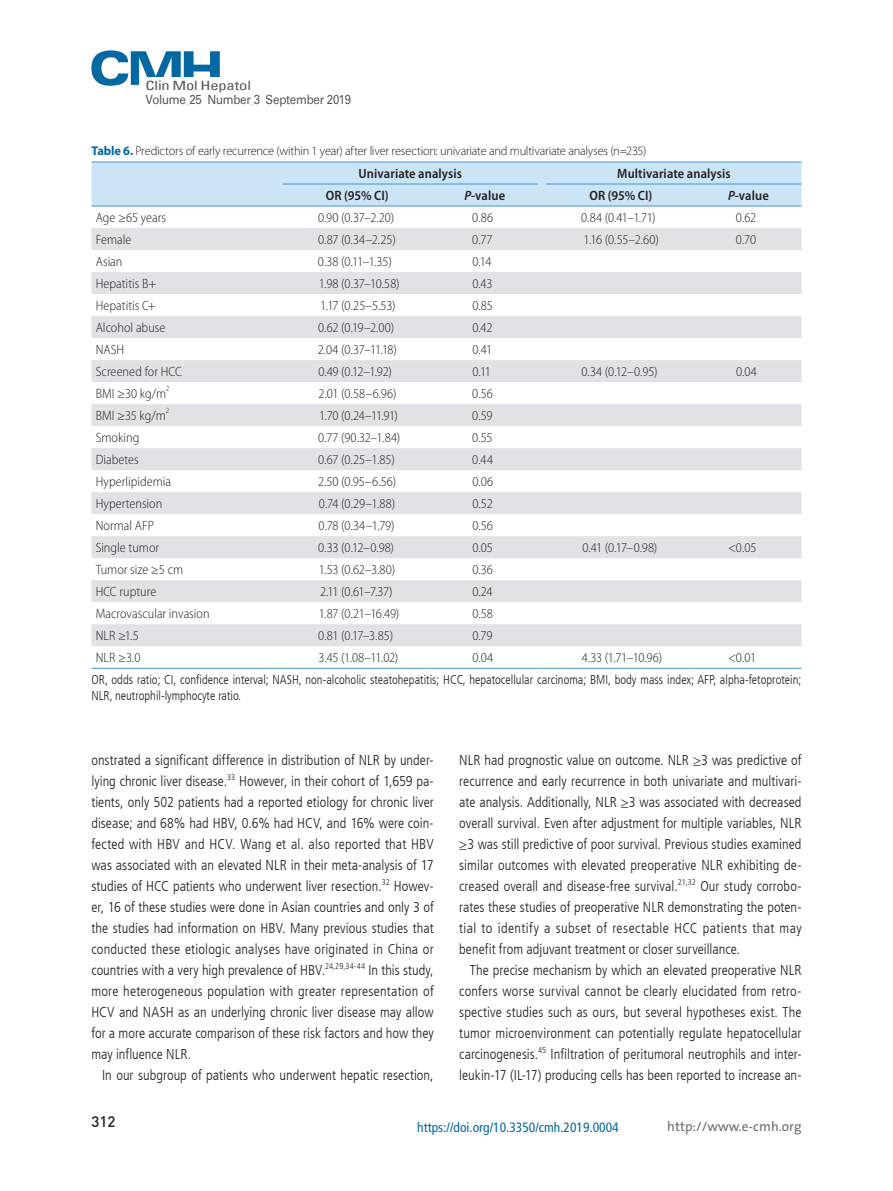
<style>
.page{position:relative;width:893px;height:1191px;background:#fff}
.page>*{position:absolute;margin:0;border:0;box-sizing:border-box;transform-origin:0 0}
.t1{font:15px "Dinmed";color:#231f20}
.t2{font:300 condensed 14.25px/21px "Frutiger LT";color:#231f20;text-align:justify}
.t3{font:300 semi-condensed 13.5px "Myriad Pro";color:#231f20}
.t4{font:600 semi-condensed 13.5px "Myriad Pro";letter-spacing:.005em;color:#231f20}
.t5{font:condensed 13.5px "Frutiger LT";color:#0168a1}
.t6{font:13.5px "The Sans";color:#6c6d70}
.t7{font:300 condensed 12.75px/16.5px "Frutiger LT";color:#231f20}
.t8{font:300 12.75px "Myriad Pro";letter-spacing:-.02em;color:#231f20}
.t9{font:12.75px/14.2px "Univers";letter-spacing:-.02em;color:#57585a;scale:.9 1}
.t10{font:300 condensed 8.25px "Frutiger LT";color:#231f20}
.t11{font:300 semi-condensed 7.8px "Myriad Pro";color:#231f20}
.s1{font-stretch:condensed}
.s2{font-size:9px;color:#bcbdc0}
.s3{font-weight:700;color:#0168a1}
.s4{font-style:italic}
</style>
<div class="page">
<svg style="left:91px;top:50px;width:129px;height:36px"></svg>
<div style="left:144px;top:77px;width:83px;height:16px;background:#fff"></div>
<svg style="left:91px;top:228px;width:710px;height:418px;fill:#e1e2e4"></svg>
<svg style="left:91px;top:162px;width:710px;height:45px;background:#c5e1f5"></svg>
<hr style="left:546px;top:206px;width:149px;height:1px;background:#4895d0">
<hr style="left:695px;top:206px;width:106px;height:1px;background:#4895d0">
<hr style="left:91px;top:668px;width:192px;height:1px;background:#4895d0">
<hr style="left:283px;top:668px;width:149px;height:1px;background:#4895d0">
<hr style="left:432px;top:668px;width:106px;height:1px;background:#4895d0">
<hr style="left:546px;top:668px;width:149px;height:1px;background:#4895d0">
<hr style="left:695px;top:668px;width:106px;height:1px;background:#4895d0">
<p class="t9" style="left:145px;top:78px;width:230px"><span class="s1">Clin Mol Hepatol<br></span>Volume<span class="s2">_</span>25 Number<span class="s2">_</span>3 September 2019</p>
<p class="t8" style="left:91px;top:144px;width:557px"><span class="s3">Table 6.</span> Predictors of early recurrence (within 1 year) after liver resection: univariate and multivariate analyses (n=235)</p>
<p class="t4" style="left:359px;top:164px;width:105px">Univariate analysis</p>
<p class="t4" style="left:617px;top:164px;width:115px">Multivariate analysis</p>
<p class="t4" style="left:326px;top:187px;width:64px">OR (95% CI)</p>
<p class="t4" style="left:464px;top:187px;width:42px"><span class="s4">P</span>-value</p>
<p class="t4" style="left:589px;top:187px;width:64px">OR (95% CI)</p>
<p class="t4" style="left:728px;top:187px;width:42px"><span class="s4">P</span>-value</p>
<p class="t3" style="left:96px;top:209px;width:72px">Age ≥65 years</p>
<p class="t3" style="left:318px;top:209px;width:78px">0.90 (0.37–2.20)</p>
<p class="t3" style="left:472px;top:209px;width:22px">0.86</p>
<p class="t3" style="left:581px;top:209px;width:76px">0.84 (0.41–1.71)</p>
<p class="t3" style="left:736px;top:209px;width:22px">0.62</p>
<p class="t3" style="left:96px;top:231px;width:37px">Female</p>
<p class="t3" style="left:318px;top:231px;width:79px">0.87 (0.34–2.25)</p>
<p class="t3" style="left:472px;top:231px;width:22px">0.77</p>
<p class="t3" style="left:584px;top:231px;width:77px">1.16 (0.55–2.60)</p>
<p class="t3" style="left:736px;top:231px;width:22px">0.70</p>
<p class="t3" style="left:96px;top:253px;width:28px">Asian</p>
<p class="t3" style="left:318px;top:253px;width:75px">0.38 (0.11–1.35)</p>
<p class="t3" style="left:472px;top:253px;width:21px">0.14</p>
<p class="t3" style="left:96px;top:275px;width:62px">Hepatitis B+</p>
<p class="t3" style="left:319px;top:275px;width:82px">1.98 (0.37–10.58)</p>
<p class="t3" style="left:472px;top:275px;width:22px">0.43</p>
<p class="t3" style="left:96px;top:297px;width:62px">Hepatitis C+</p>
<p class="t3" style="left:320px;top:297px;width:77px">1.17 (0.25–5.53)</p>
<p class="t3" style="left:472px;top:297px;width:22px">0.85</p>
<p class="t3" style="left:96px;top:319px;width:71px">Alcohol abuse</p>
<p class="t3" style="left:318px;top:319px;width:78px">0.62 (0.19–2.00)</p>
<p class="t3" style="left:472px;top:319px;width:22px">0.42</p>
<p class="t3" style="left:96px;top:341px;width:30px">NASH</p>
<p class="t3" style="left:318px;top:341px;width:81px">2.04 (0.37–11.18)</p>
<p class="t3" style="left:472px;top:341px;width:21px">0.41</p>
<p class="t3" style="left:96px;top:363px;width:88px">Screened for HCC</p>
<p class="t3" style="left:318px;top:363px;width:75px">0.49 (0.12–1.92)</p>
<p class="t3" style="left:472px;top:363px;width:20px">0.11</p>
<p class="t3" style="left:581px;top:363px;width:78px">0.34 (0.12–0.95)</p>
<p class="t3" style="left:736px;top:363px;width:22px">0.04</p>
<p class="t3" style="left:96px;top:385px;width:72px">BMI ≥30 kg/m</p>
<p class="t11" style="left:166px;top:384px;width:5px">2</p>
<p class="t3" style="left:318px;top:385px;width:80px">2.01 (0.58–6.96)</p>
<p class="t3" style="left:472px;top:385px;width:22px">0.56</p>
<p class="t3" style="left:96px;top:407px;width:72px">BMI ≥35 kg/m</p>
<p class="t11" style="left:166px;top:406px;width:5px">2</p>
<p class="t3" style="left:319px;top:407px;width:81px">1.70 (0.24–11.91)</p>
<p class="t3" style="left:472px;top:407px;width:22px">0.59</p>
<p class="t3" style="left:96px;top:429px;width:45px">Smoking</p>
<p class="t3" style="left:318px;top:429px;width:84px">0.77 (90.32–1.84)</p>
<p class="t3" style="left:472px;top:429px;width:22px">0.55</p>
<p class="t3" style="left:96px;top:451px;width:45px">Diabetes</p>
<p class="t3" style="left:318px;top:451px;width:78px">0.67 (0.25–1.85)</p>
<p class="t3" style="left:472px;top:451px;width:22px">0.44</p>
<p class="t3" style="left:96px;top:473px;width:77px">Hyperlipidemia</p>
<p class="t3" style="left:318px;top:473px;width:80px">2.50 (0.95–6.56)</p>
<p class="t3" style="left:472px;top:473px;width:22px">0.06</p>
<p class="t3" style="left:96px;top:495px;width:68px">Hypertension</p>
<p class="t3" style="left:319px;top:495px;width:78px">0.74 (0.29–1.88)</p>
<p class="t3" style="left:472px;top:495px;width:22px">0.52</p>
<p class="t3" style="left:96px;top:517px;width:60px">Normal AFP</p>
<p class="t3" style="left:318px;top:517px;width:78px">0.78 (0.34–1.79)</p>
<p class="t3" style="left:472px;top:517px;width:22px">0.56</p>
<p class="t3" style="left:96px;top:539px;width:65px">Single tumor</p>
<p class="t3" style="left:318px;top:539px;width:77px">0.33 (0.12–0.98)</p>
<p class="t3" style="left:472px;top:539px;width:22px">0.05</p>
<p class="t3" style="left:582px;top:539px;width:76px">0.41 (0.17–0.98)</p>
<p class="t3" style="left:728px;top:539px;width:30px">&lt;0.05</p>
<p class="t3" style="left:96px;top:561px;width:89px">Tumor size ≥5 cm</p>
<p class="t3" style="left:319px;top:561px;width:78px">1.53 (0.62–3.80)</p>
<p class="t3" style="left:472px;top:561px;width:22px">0.36</p>
<p class="t3" style="left:96px;top:583px;width:62px">HCC rupture</p>
<p class="t3" style="left:320px;top:583px;width:74px">2.11 (0.61–7.37)</p>
<p class="t3" style="left:472px;top:583px;width:22px">0.24</p>
<p class="t3" style="left:96px;top:605px;width:115px">Macrovascular invasion</p>
<p class="t3" style="left:319px;top:605px;width:82px">1.87 (0.21–16.49)</p>
<p class="t3" style="left:472px;top:605px;width:22px">0.58</p>
<p class="t3" style="left:96px;top:627px;width:45px">NLR ≥1.5</p>
<p class="t3" style="left:318px;top:627px;width:76px">0.81 (0.17–3.85)</p>
<p class="t3" style="left:472px;top:627px;width:22px">0.79</p>
<p class="t3" style="left:96px;top:649px;width:46px">NLR ≥3.0</p>
<p class="t3" style="left:319px;top:649px;width:81px">3.45 (1.08–11.02)</p>
<p class="t3" style="left:472px;top:649px;width:22px">0.04</p>
<p class="t3" style="left:582px;top:649px;width:82px">4.33 (1.71–10.96)</p>
<p class="t3" style="left:728px;top:649px;width:29px">&lt;0.01</p>
<p class="t7" style="left:91px;top:671px;width:712px">OR, odds ratio; CI, confidence interval; NASH, non-alcoholic steatohepatitis; HCC, hepatocellular carcinoma; BMI, body mass index; AFP, alpha-fetoprotein;<br>NLR, neutrophil-lymphocyte ratio.</p>
<p class="t2" style="left:91px;top:750px;width:344px">onstrated a significant difference in distribution of NLR by under&shy;lying chronic liver disease.</p>
<p class="t10" style="left:227px;top:772px;width:10px">33</p>
<p class="t2" style="left:91px;top:771px;width:344px;text-indent:148px">However, in their cohort of 1,659 pa&shy;tients, only 502 patients had a reported etiology for chronic liver disease; and 68% had HBV, 0.6% had HCV, and 16% were coin&shy;fected with HBV and HCV. Wang et al. also reported that HBV was associated with an elevated NLR in their meta-analysis of 17 studies of HCC patients who underwent liver resection.</p>
<p class="t10" style="left:382px;top:877px;width:9px">32</p>
<p class="t2" style="left:91px;top:876px;width:344px;text-indent:302px">Howev&shy;er, 16 of these studies were done in Asian countries and only 3 of the studies had information on HBV. Many previous studies that conducted these etiologic analyses have originated in China or countries with a very high prevalence of HBV.</p>
<p class="t10" style="left:325px;top:961px;width:41px">24,29,34-44</p>
<p class="t2" style="left:91px;top:960px;width:344px;text-indent:277px">In this study, more heterogeneous population with greater representation of HCV and NASH as an underlying chronic liver disease may allow for a more accurate comparison of these risk factors and how they may influence NLR.</p>
<p class="t2" style="left:102px;top:1065px;width:333px">In our subgroup of patients who underwent hepatic resection,</p>
<p class="t2" style="left:459px;top:750px;width:344px">NLR had prognostic value on outcome. NLR ≥3 was predictive of recurrence and early recurrence in both univariate and multivari&shy;ate analysis. Additionally, NLR ≥3 was associated with decreased overall survival. Even after adjustment for multiple variables, NLR ≥3 was still predictive of poor survival. Previous studies examined similar outcomes with elevated preoperative NLR exhibiting de&shy;creased overall and disease-free survival.</p>
<p class="t10" style="left:678px;top:877px;width:19px">21,32</p>
<p class="t2" style="left:459px;top:876px;width:344px;text-indent:241px">Our study corrobo&shy;rates these studies of preoperative NLR demonstrating the poten&shy;tial to identify a subset of resectable HCC patients that may benefit from adjuvant treatment or closer surveillance.</p>
<p class="t2" style="left:459px;top:960px;width:344px;text-indent:11px">The precise mechanism by which an elevated preoperative NLR confers worse survival cannot be clearly elucidated from retro&shy;spective studies such as ours, but several hypotheses exist. The tumor microenvironment can potentially regulate hepatocellular carcinogenesis.</p>
<p class="t10" style="left:538px;top:1045px;width:9px">45</p>
<p class="t2" style="left:459px;top:1044px;width:344px;text-align:right">Infiltration of peritumoral neutrophils and inter-<br>leukin-17 (IL-17) producing cells has been reported to increase an-</p>
<p class="t1" style="left:91px;top:1112px;width:25px">312</p>
<p class="t6" style="left:667px;top:1115px;width:136px">http://www.e-cmh.org</p>
<p class="t5" style="left:417px;top:1119px;width:203px">https://doi.org/10.3350/cmh.2019.0004</p>
</div>
